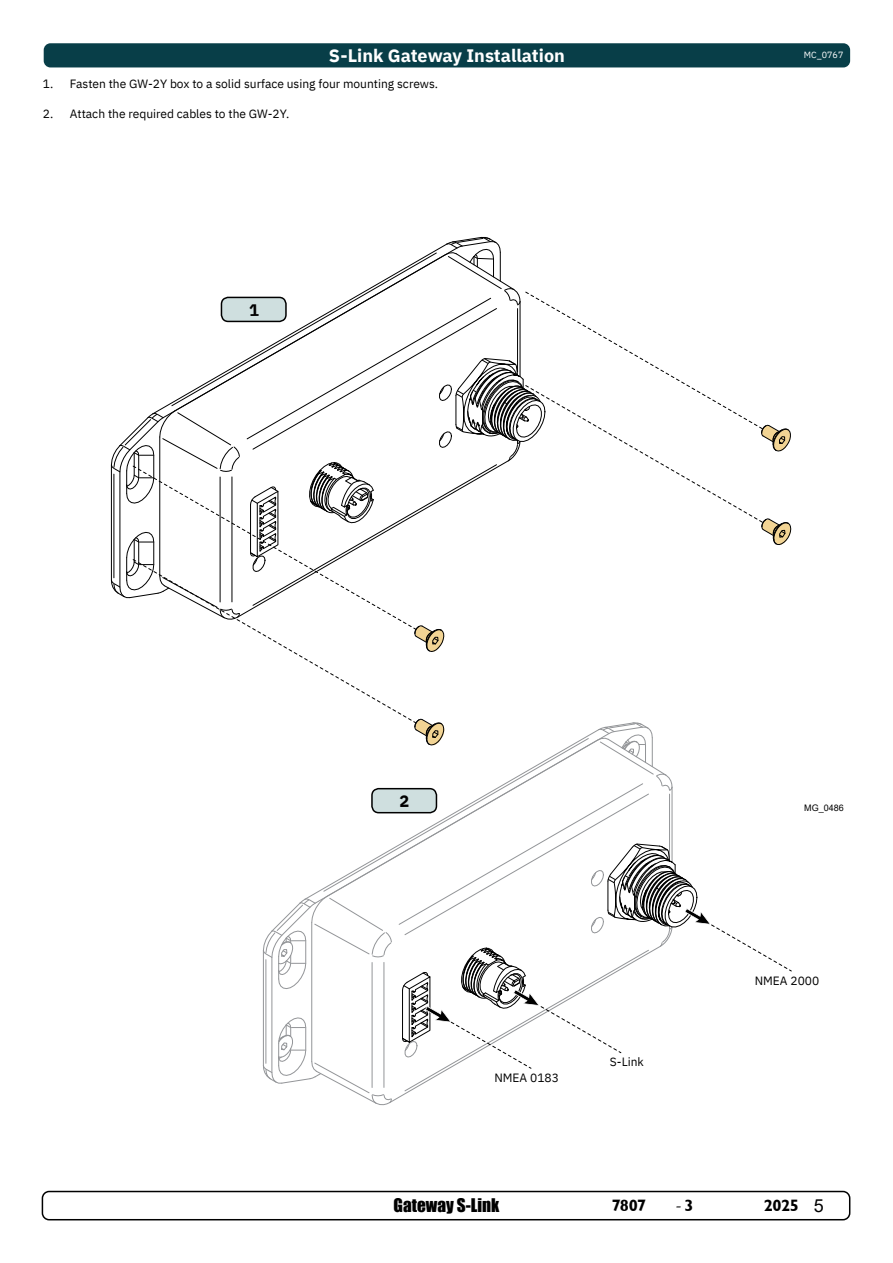
<style>
.page{position:relative;width:893px;height:1263px;background:#fff}
.page>*{position:absolute;margin:0;border:0;box-sizing:border-box;transform-origin:0 0}
.t1{font:700 18px "IBM Plex Sans";color:#fff}
.t2{font:18px "Minion Pro";color:#000}
.t3{font:17.25px "Impact";color:#000}
.t4{font:16.5px "Garrison Sans BOLD";letter-spacing:-.03em;color:#000}
.t5{font:12px "IBM Plex Sans";color:#000}
.t6{font:9px "IBM Plex Sans";color:#fff}
.t7{font:9px "Arial";color:#000}
.s1{font-family:"Garrison Sans BOLD";font-size:16.5px}
.s2{font-family:"Arial";font-size:18px}
</style>
<div class="page">
<div style="left:42px;top:1191px;width:808px;height:29px;border:2px solid #000;border-radius:7px"></div>
<div style="left:44px;top:43px;width:806px;height:24px;background:#083e48;border-radius:7px"></div>
<svg style="left:293px;top:652px;width:114px;height:66px"></svg>
<svg style="left:110px;top:237px;width:681px;height:415px"></svg>
<svg style="left:262px;top:718px;width:530px;height:387px"></svg>
<p class="t1" style="left:329px;top:41px;width:237px">S-Link Gateway Installation</p>
<p class="t5" style="left:43px;top:74px;width:397px">1. Fasten the GW-2Y box to a solid surface using four mounting screws.</p>
<p class="t5" style="left:43px;top:104px;width:248px">2. Attach the required cables to the GW-2Y.</p>
<p class="t6" style="left:804px;top:48px;width:41px">MC_0767</p>
<p class="t5" style="left:494px;top:1068px;width:66px">NMEA 0183</p>
<p class="t5" style="left:610px;top:1053px;width:36px">S-Link</p>
<p class="t7" style="left:804px;top:802px;width:41px">MG_0486</p>
<p class="t5" style="left:755px;top:971px;width:66px">NMEA 2000</p>
<h2 class="t3" style="left:394px;top:1192px;width:107px">Gateway S-Link</h2>
<h3 class="t4" style="left:612px;top:1196px;width:36px">7807</h3>
<h1 class="t2" style="left:675px;top:1193px;width:20px">-<span class="s1">3</span></h1>
<h3 class="t4" style="left:764px;top:1196px;width:61px">2025 <span class="s2">5</span></h3>
</div>
